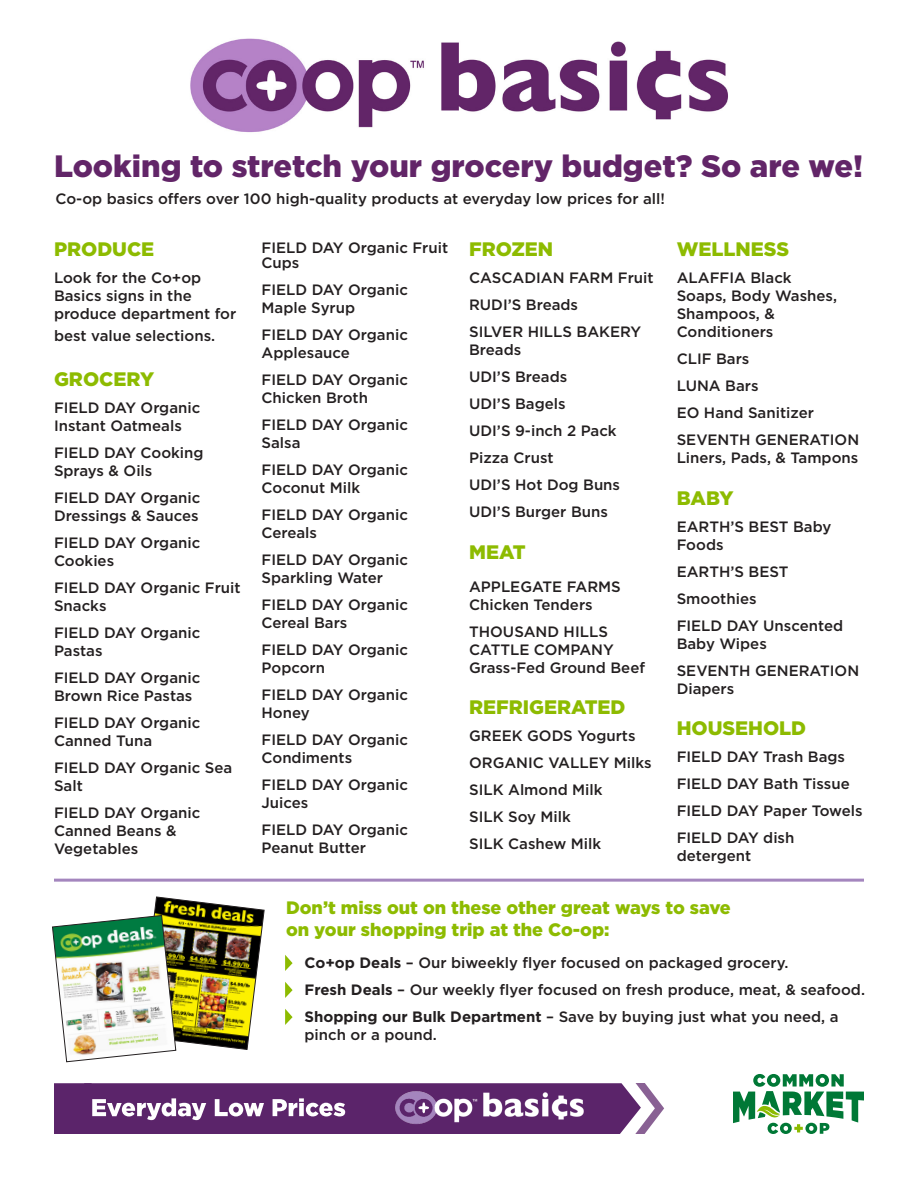
<style>
.page{position:relative;width:918px;height:1188px;background:#fff}
.page>*{position:absolute;margin:0;border:0;box-sizing:border-box;transform-origin:0 0}
.t1{font:900 30.9px "Gotham";color:#622568}
.t2{font:900 19.5px "Gotham";color:#8dbb00}
.t3{font:900 18px/21.6px "Gotham";color:#8dbb00}
.t4{font:500 15px/18px "Gotham";color:#231f20}
.s1{font-weight:700}
</style>
<div class="page">
<img style="left:190px;top:38px;width:538px;height:95px">
<svg style="left:733px;top:1074px;width:131px;height:60px"></svg>
<img style="left:52px;top:897px;width:213px;height:165px">
<svg style="left:54px;top:1083px;width:610px;height:51px;background:#744580"></svg>
<img style="left:392px;top:1088px;width:196px;height:39px">
<hr style="left:54px;top:879px;width:810px;height:3px;background:#a486be">
<svg style="left:285px;top:955px;width:8px;height:16px"></svg>
<svg style="left:285px;top:982px;width:8px;height:16px"></svg>
<svg style="left:285px;top:1009px;width:8px;height:16px"></svg>
<p class="t1" style="left:54px;top:145px;width:811px">Looking to stretch your grocery budget? So are we!</p>
<p class="t4" style="left:56px;top:190px;width:611px">Co-op basics offers over 100 high-quality products at everyday low prices for all!</p>
<p class="t2" style="left:54px;top:236px;width:102px">PRODUCE</p>
<p class="t4" style="left:54px;top:269px;width:184px">Look for the Co+op<br>Basics signs in the produce department for</p>
<p class="t4" style="left:54px;top:326px;width:163px">best value selections.</p>
<p class="t2" style="left:54px;top:366px;width:102px">GROCERY</p>
<p class="t4" style="left:54px;top:398px;width:148px">FIELD DAY Organic<br>Instant Oatmeals</p>
<p class="t4" style="left:54px;top:443px;width:151px">FIELD DAY Cooking<br>Sprays &amp; Oils</p>
<p class="t4" style="left:54px;top:488px;width:148px">FIELD DAY Organic<br>Dressings &amp; Sauces</p>
<p class="t4" style="left:54px;top:533px;width:148px">FIELD DAY Organic<br>Cookies</p>
<p class="t4" style="left:54px;top:578px;width:188px">FIELD DAY Organic Fruit<br>Snacks</p>
<p class="t4" style="left:54px;top:623px;width:148px">FIELD DAY Organic<br>Pastas</p>
<p class="t4" style="left:54px;top:668px;width:148px">FIELD DAY Organic<br>Brown Rice Pastas</p>
<p class="t4" style="left:54px;top:713px;width:148px">FIELD DAY Organic<br>Canned Tuna</p>
<p class="t4" style="left:54px;top:758px;width:180px">FIELD DAY Organic Sea<br>Salt</p>
<p class="t4" style="left:54px;top:803px;width:148px">FIELD DAY Organic<br>Canned Beans &amp;<br>Vegetables</p>
<p class="t4" style="left:262px;top:240px;width:188px;line-height:15px">FIELD DAY Organic Fruit<br>Cups</p>
<p class="t4" style="left:262px;top:280px;width:148px">FIELD DAY Organic<br>Maple Syrup</p>
<p class="t4" style="left:262px;top:325px;width:148px">FIELD DAY Organic<br>Applesauce</p>
<p class="t4" style="left:262px;top:370px;width:148px">FIELD DAY Organic<br>Chicken Broth</p>
<p class="t4" style="left:262px;top:415px;width:148px">FIELD DAY Organic<br>Salsa</p>
<p class="t4" style="left:262px;top:460px;width:148px">FIELD DAY Organic<br>Coconut Milk</p>
<p class="t4" style="left:262px;top:505px;width:148px">FIELD DAY Organic<br>Cereals</p>
<p class="t4" style="left:262px;top:550px;width:148px">FIELD DAY Organic<br>Sparkling Water</p>
<p class="t4" style="left:262px;top:595px;width:148px">FIELD DAY Organic<br>Cereal Bars</p>
<p class="t4" style="left:262px;top:640px;width:148px">FIELD DAY Organic<br>Popcorn</p>
<p class="t4" style="left:262px;top:685px;width:148px">FIELD DAY Organic<br>Honey</p>
<p class="t4" style="left:262px;top:730px;width:148px">FIELD DAY Organic<br>Condiments</p>
<p class="t4" style="left:262px;top:775px;width:148px">FIELD DAY Organic<br>Juices</p>
<p class="t4" style="left:262px;top:820px;width:148px">FIELD DAY Organic<br>Peanut Butter</p>
<p class="t2" style="left:469px;top:236px;width:86px">FROZEN</p>
<p class="t4" style="left:469px;top:269px;width:186px">CASCADIAN FARM Fruit</p>
<p class="t4" style="left:469px;top:296px;width:111px">RUDI’S Breads</p>
<p class="t4" style="left:469px;top:323px;width:174px">SILVER HILLS BAKERY<br>Breads</p>
<p class="t4" style="left:469px;top:368px;width:100px">UDI’S Breads</p>
<p class="t4" style="left:469px;top:395px;width:98px">UDI’S Bagels</p>
<p class="t4" style="left:469px;top:417px;width:149px;line-height:27px">UDI’S 9-inch 2 Pack<br>Pizza Crust</p>
<p class="t4" style="left:469px;top:476px;width:152px">UDI’S Hot Dog Buns</p>
<p class="t4" style="left:469px;top:503px;width:140px">UDI’S Burger Buns</p>
<p class="t2" style="left:469px;top:538px;width:58px">MEAT</p>
<p class="t4" style="left:469px;top:577px;width:153px">APPLEGATE FARMS<br>Chicken Tenders</p>
<p class="t4" style="left:469px;top:622px;width:177px">THOUSAND HILLS<br>CATTLE COMPANY<br>Grass-Fed Ground Beef</p>
<p class="t2" style="left:469px;top:694px;width:158px">REFRIGERATED</p>
<p class="t4" style="left:469px;top:727px;width:168px">GREEK GODS Yogurts</p>
<p class="t4" style="left:469px;top:754px;width:184px">ORGANIC VALLEY Milks</p>
<p class="t4" style="left:469px;top:781px;width:135px">SILK Almond Milk</p>
<p class="t4" style="left:469px;top:808px;width:103px">SILK Soy Milk</p>
<p class="t4" style="left:469px;top:835px;width:134px">SILK Cashew Milk</p>
<p class="t2" style="left:677px;top:236px;width:114px">WELLNESS</p>
<p class="t4" style="left:677px;top:269px;width:162px">ALAFFIA Black<br>Soaps, Body Washes,<br>Shampoos, &amp;<br>Conditioners</p>
<p class="t4" style="left:677px;top:350px;width:74px">CLIF Bars</p>
<p class="t4" style="left:677px;top:377px;width:83px">LUNA Bars</p>
<p class="t4" style="left:677px;top:404px;width:139px">EO Hand Sanitizer</p>
<p class="t4" style="left:677px;top:431px;width:184px">SEVENTH GENERATION<br>Liners, Pads, &amp; Tampons</p>
<p class="t2" style="left:677px;top:484px;width:58px">BABY</p>
<p class="t4" style="left:677px;top:517px;width:156px">EARTH’S BEST Baby<br>Foods</p>
<p class="t4" style="left:677px;top:558px;width:113px;line-height:27px">EARTH’S BEST<br>Smoothies</p>
<p class="t4" style="left:677px;top:616px;width:168px">FIELD DAY Unscented<br>Baby Wipes</p>
<p class="t4" style="left:677px;top:661px;width:184px">SEVENTH GENERATION<br>Diapers</p>
<p class="t2" style="left:677px;top:715px;width:131px">HOUSEHOLD</p>
<p class="t4" style="left:677px;top:748px;width:170px">FIELD DAY Trash Bags</p>
<p class="t4" style="left:677px;top:775px;width:175px">FIELD DAY Bath Tissue</p>
<p class="t4" style="left:677px;top:802px;width:187px">FIELD DAY Paper Towels</p>
<p class="t4" style="left:677px;top:829px;width:119px">FIELD DAY dish detergent</p>
<p class="t3" style="left:286px;top:897px;width:446px">Don’t miss out on these other great ways to save on your shopping trip at the Co-op:</p>
<p class="t4" style="left:304px;top:954px;width:485px"><span class="s1">Co+op Deals</span> – Our biweekly flyer focused on packaged grocery.</p>
<p class="t4" style="left:304px;top:981px;width:562px"><span class="s1">Fresh Deals</span> – Our weekly flyer focused on fresh produce, meat, &amp; seafood.</p>
<p class="t4" style="left:304px;top:1008px;width:536px"><span class="s1">Shopping our Bulk Department</span> – Save by buying just what you need, a pinch or a pound.</p>
</div>
